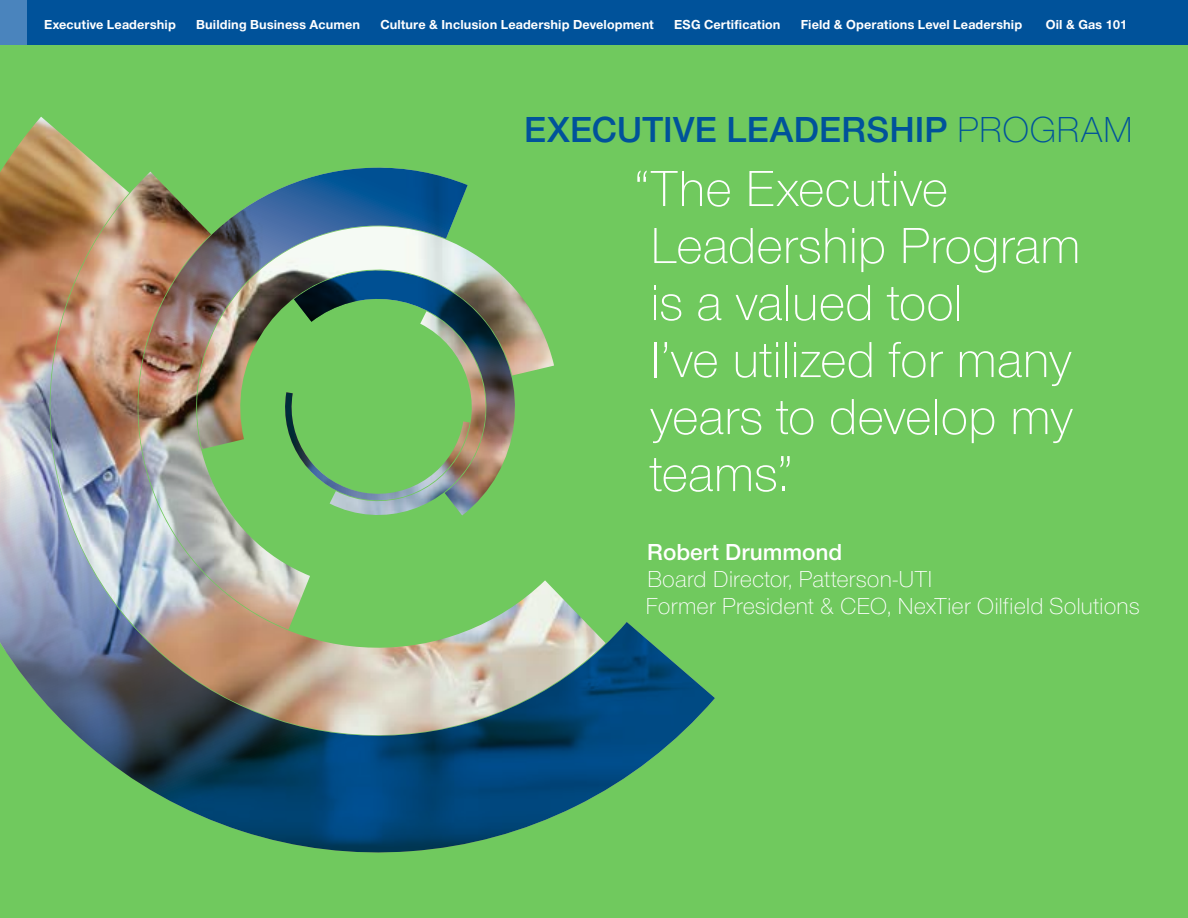
<style>
.page{position:relative;width:1188px;height:918px;background:#70c95e}
.page>*{position:absolute;margin:0;border:0;box-sizing:border-box;transform-origin:0 0}
.t1{font:300 52.5px/57px "Nimbus San Nov";letter-spacing:-.015em;color:#fff}
.t2{font:37.5px "Nimbus San Nov Sem Bol";color:#00529a}
.t3{font:300 24px/27px "Nimbus San Nov";letter-spacing:-.005em;color:#fff}
.t4{font:24px "Nimbus San Nov Sem Bol";letter-spacing:-.005em;color:#fff}
.t5{font:700 13.5px "Nimbus San Nov";letter-spacing:.01em;color:#fff}
.s1{font-family:"Nimbus San Nov";font-weight:300}
</style>
<div class="page">
<img style="left:0;top:117px;width:715px;height:736px">
<img style="left:138px;top:167px;width:330px;height:463px">
<img style="left:294px;top:260px;width:234px;height:255px">
<svg style="left:278px;top:392px;width:192px;height:110px"></svg>
<div style="left:0;top:0;width:1188px;height:45px;background:#00529a"></div>
<div style="left:0;top:0;width:27px;height:45px;background:#4a84bd"></div>
<p class="t5" style="left:44px;top:16px;width:133px">Executive Leadership</p>
<p class="t5" style="left:196px;top:16px;width:166px">Building Business Acumen</p>
<p class="t5" style="left:380px;top:16px;width:275px">Culture &amp; Inclusion Leadership Development</p>
<p class="t5" style="left:674px;top:16px;width:108px">ESG Certification</p>
<p class="t5" style="left:801px;top:16px;width:223px">Field &amp; Operations Level Leadership</p>
<p class="t5" style="left:1046px;top:16px;width:83px">Oil &amp; Gas 101</p>
<h2 class="t2" style="left:524px;top:108px;width:611px">EXECUTIVE LEADERSHIP <span class="s1">PROGRAM</span></h2>
<h1 class="t1" style="left:650px;top:161px;width:433px;text-indent:-17px">“The Executive<br>Leadership Program is a valued tool<br>I’ve utilized for many years to develop my teams.”</h1>
<h3 class="t4" style="left:647px;top:538px;width:197px">Robert Drummond</h3>
<h3 class="t3" style="left:646px;top:565px;width:496px">Board Director, Patterson-UTI<br>Former President &amp; CEO, NexTier Oilfield Solutions</h3>
</div>
